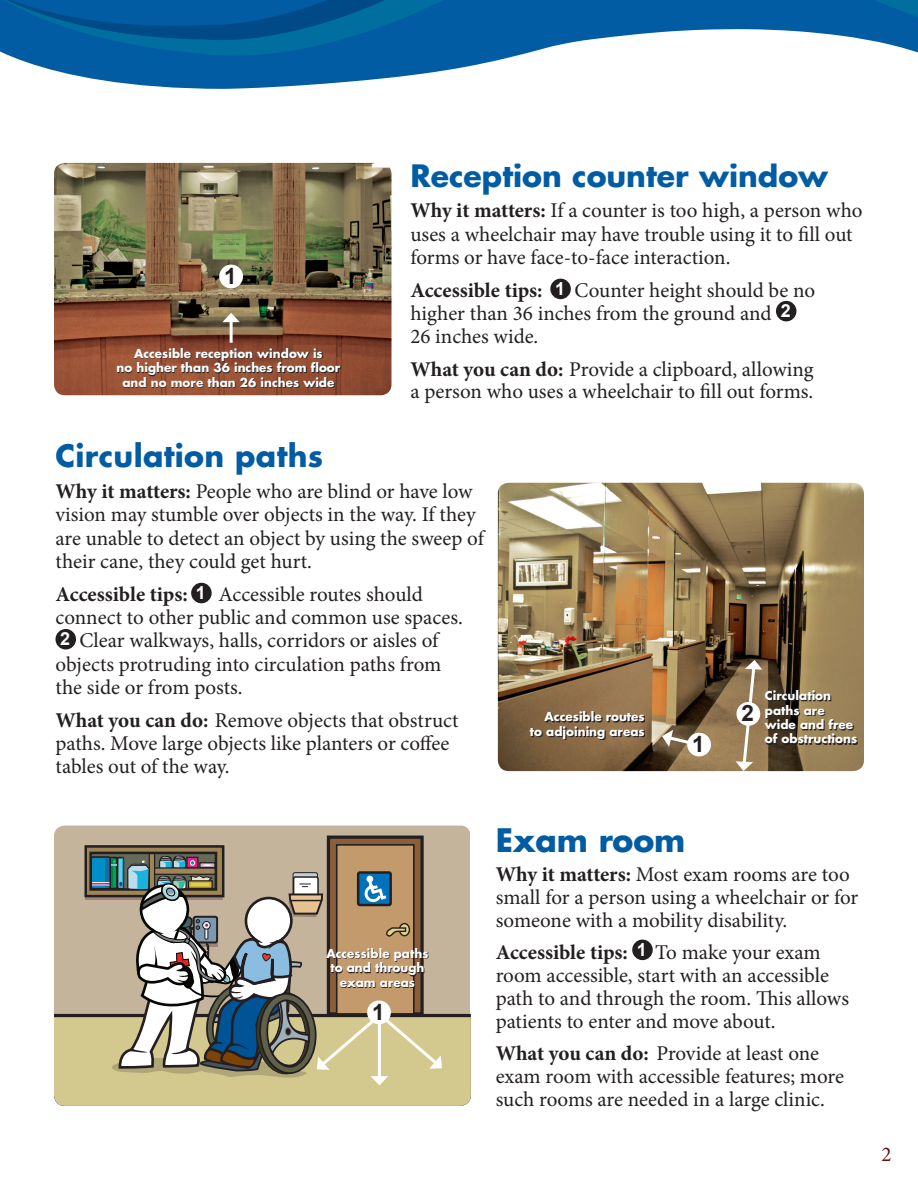
<style>
.page{position:relative;width:918px;height:1188px;background:#fff}
.page>*{position:absolute;margin:0;border:0;box-sizing:border-box;transform-origin:0 0}
.t1{font:700 31.5px "Futura LT";color:#015ca3}
.t2{font:700 30px "Futura LT";color:#015ca3}
.t3{font:700 22.5px "Arial";color:#231f20}
.t4{font:21px/23.2px "Minion Pro";letter-spacing:-.005em;color:#231f20}
.t5{font:700 21px "Minion Pro";color:#231f20}
.t6{font:21px "Minion Pro";color:#6c0e11}
.t7{font:700 18px "Arial";color:#fff}
.t8{font:700 12px "Futura LT";color:#fff}
.s1{font-weight:700}
</style>
<div class="page">
<svg style="left:140px;top:85px;width:166px;height:4px"></svg>
<svg style="left:20px;top:60px;width:478px;height:25px;fill:#015ca3"></svg>
<svg style="left:0;top:0;width:918px;height:60px;fill:#015ca3"></svg>
<img style="left:54px;top:163px;width:338px;height:232px">
<img style="left:498px;top:483px;width:366px;height:288px">
<div style="left:54px;top:826px;width:416px;height:20px;background:#c3b49b"></div>
<svg style="left:328px;top:837px;width:94px;height:177px"></svg>
<div style="left:327px;top:836px;width:97px;height:180px;border:3px solid #231f20"></div>
<svg style="left:662px;top:730px;width:40px;height:18px"></svg>
<svg style="left:766px;top:691px;width:92px;height:54px;background:#67563c"></svg>
<svg style="left:531px;top:712px;width:114px;height:28px;background:#6f583e"></svg>
<svg style="left:118px;top:349px;width:223px;height:39px;background:#75422e"></svg>
<div style="left:219px;top:265px;width:24px;height:23px;background:#fff;border-radius:50%"></div>
<svg style="left:735px;top:660px;width:28px;height:111px;background:#a28a6a"></svg>
<div style="left:687px;top:733px;width:24px;height:23px;background:#fff;border-radius:50%"></div>
<div style="left:737px;top:702px;width:23px;height:24px;background:#fff;border-radius:50%"></div>
<svg style="left:54px;top:846px;width:417px;height:260px;background:#aba288"></svg>
<div style="left:367px;top:1000px;width:24px;height:24px;background:#fff;border-radius:50%"></div>
<div style="left:551px;top:279px;width:19px;height:19px;background:#231f20;border-radius:50%"></div>
<div style="left:550px;top:279px;width:21px;height:20px;border:2px solid #231f20;border-radius:50%"></div>
<div style="left:777px;top:302px;width:19px;height:19px;background:#231f20;border-radius:50%"></div>
<div style="left:776px;top:301px;width:20px;height:20px;border:2px solid #231f20;border-radius:50%"></div>
<div style="left:192px;top:584px;width:19px;height:19px;background:#231f20;border-radius:50%"></div>
<div style="left:191px;top:583px;width:21px;height:20px;border:2px solid #231f20;border-radius:50%"></div>
<div style="left:56px;top:630px;width:19px;height:19px;background:#231f20;border-radius:50%"></div>
<div style="left:56px;top:629px;width:20px;height:20px;border:2px solid #231f20;border-radius:50%"></div>
<div style="left:633px;top:940px;width:19px;height:19px;background:#231f20;border-radius:50%"></div>
<div style="left:632px;top:940px;width:21px;height:20px;border:2px solid #231f20;border-radius:50%"></div>
<hr style="left:230px;top:319px;width:3px;height:24px;background:#fff">
<svg style="left:222px;top:313px;width:18px;height:9px"></svg>
<p class="t3" style="left:224px;top:261px;width:14px">1</p>
<p class="t8" style="left:134px;top:346px;width:190px">Accesible reception window is</p>
<p class="t8" style="left:117px;top:360px;width:225px">no higher than 36 inches from floor</p>
<p class="t8" style="left:122px;top:374px;width:214px">and no more than 26 inches wide</p>
<p class="t2" style="left:410px;top:156px;width:419px">Reception counter window</p>
<p class="t4" style="left:410px;top:199px;width:454px"><span class="s1">Why it matters:</span> If a counter is too high, a person who uses a wheelchair may have trouble using it to fill out forms or have face-to-face interaction.</p>
<p class="t5" style="left:410px;top:275px;width:134px">Accessible tips:</p>
<p class="t7" style="left:555px;top:276px;width:12px">1</p>
<p class="t4" style="left:410px;top:279px;width:406px;text-indent:164px">Counter height should be no higher than 36 inches from the ground and<br>26 inches wide.</p>
<p class="t4" style="left:410px;top:359px;width:405px;line-height:21.8px"><span class="s1">What you can do:</span> Provide a clipboard, allowing a person who uses a wheelchair to fill out forms.</p>
<p class="t7" style="left:781px;top:299px;width:12px">2</p>
<p class="t2" style="left:56px;top:435px;width:269px">Circulation paths</p>
<p class="t4" style="left:56px;top:480px;width:430px"><span class="s1">Why it matters:</span> People who are blind or have low vision may stumble over objects in the way. If they are unable to detect an object by using the sweep of their cane, they could get hurt.</p>
<p class="t5" style="left:56px;top:579px;width:134px">Accessible tips:</p>
<p class="t4" style="left:56px;top:583px;width:409px;text-indent:163px">Accessible routes should connect to other public and common use spaces.</p>
<p class="t4" style="left:56px;top:629px;width:387px;text-indent:24px">Clear walkways, halls, corridors or aisles of objects protruding into circulation paths from the side or from posts.</p>
<p class="t4" style="left:56px;top:709px;width:405px"><span class="s1">What you can do:</span> Remove objects that obstruct paths. Move large objects like planters or coffee tables out of the way.</p>
<p class="t7" style="left:196px;top:581px;width:12px">1</p>
<p class="t7" style="left:60px;top:627px;width:12px">2</p>
<p class="t8" style="left:545px;top:709px;width:102px">Accesible routes</p>
<p class="t8" style="left:530px;top:723px;width:116px">to adjoining areas</p>
<p class="t3" style="left:692px;top:729px;width:14px">1</p>
<p class="t3" style="left:741px;top:698px;width:14px">2</p>
<p class="t8" style="left:765px;top:688px;width:68px">Circulation</p>
<p class="t8" style="left:765px;top:702px;width:61px">paths are</p>
<p class="t8" style="left:765px;top:717px;width:90px">wide and free</p>
<p class="t8" style="left:765px;top:731px;width:94px">of obstructions</p>
<p class="t8" style="left:326px;top:945px;width:104px">Accessible paths</p>
<p class="t8" style="left:330px;top:960px;width:96px">to and through</p>
<p class="t8" style="left:340px;top:974px;width:77px">exam areas</p>
<p class="t3" style="left:372px;top:997px;width:14px">1</p>
<p class="t1" style="left:496px;top:819px;width:191px">Exam room</p>
<p class="t4" style="left:496px;top:862px;width:364px"><span class="s1">Why it matters:</span> Most exam rooms are too small for a person using a wheelchair or for someone with a mobility disability.</p>
<p class="t5" style="left:496px;top:937px;width:134px">Accessible tips:</p>
<p class="t7" style="left:637px;top:937px;width:12px">1</p>
<p class="t4" style="left:496px;top:940px;width:355px;text-indent:160px">To make your exam room accessible, start with an accessible path to and through the room. This allows patients to enter and move about.</p>
<p class="t4" style="left:496px;top:1042px;width:350px"><span class="s1">What you can do:</span> Provide at least one exam room with accessible features; more such rooms are needed in a large clinic.</p>
<p class="t6" style="left:882px;top:1140px;width:12px">2</p>
</div>
